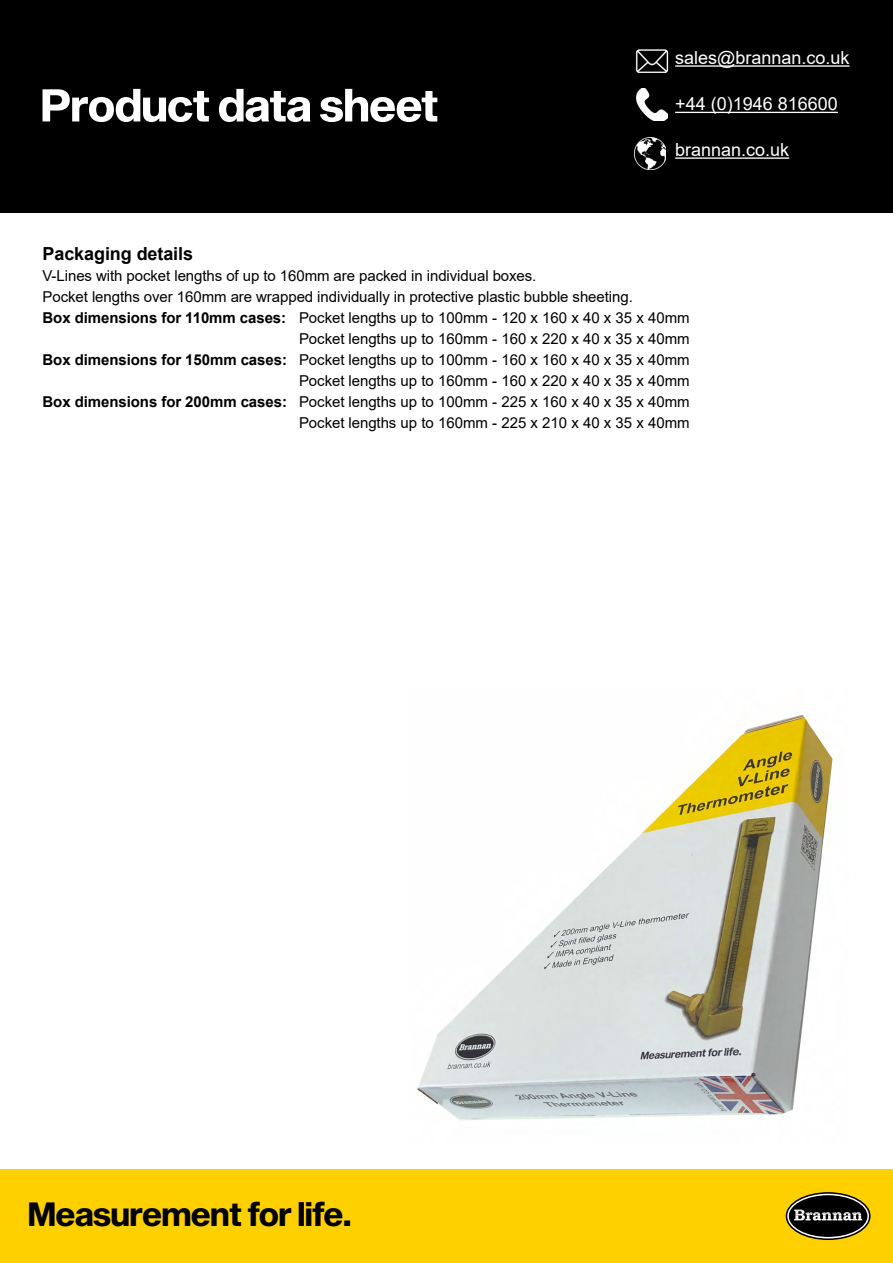
<style>
.page{position:relative;width:893px;height:1263px;background:#fff}
.page>*{position:absolute;margin:0;border:0;box-sizing:border-box;transform-origin:0 0}
.t1{font:33px "Sequel Sans Bold Disp";color:#000}
.t2{font:18px "Arial";color:#fff}
.t3{font:700 18px "Arial";letter-spacing:-.005em;color:#000}
.t4{font:15px "Arial";letter-spacing:-.005em;color:#000}
.s1{font-weight:700}
</style>
<div class="page">
<div style="left:0;top:0;width:893px;height:213px;background:#000"></div>
<div style="left:0;top:1169px;width:893px;height:94px;background:#ffd000"></div>
<svg style="left:786px;top:1193px;width:84px;height:46px"></svg>
<div style="left:786px;top:1192px;width:85px;height:48px;border:2px solid #000;border-radius:50%"></div>
<div style="left:789px;top:1195px;width:78px;height:42px;background:#000;border-radius:50%"></div>
<svg style="left:794px;top:1209px;width:68px;height:11px"></svg>
<img style="left:635px;top:50px;width:34px;height:22px">
<hr style="left:675px;top:65px;width:175px;height:2px;background:#fff">
<img style="left:637px;top:89px;width:30px;height:32px">
<hr style="left:675px;top:112px;width:163px;height:1px;background:#fff">
<img style="left:635px;top:137px;width:31px;height:32px">
<hr style="left:675px;top:157px;width:114px;height:2px;background:#fff">
<svg style="left:43px;top:89px;width:394px;height:33px"></svg>
<img style="left:417px;top:714px;width:416px;height:407px">
<p class="t2" style="left:675px;top:45px;width:176px">sales@brannan.co.uk</p>
<p class="t2" style="left:675px;top:92px;width:164px">+44 (0)1946 816600</p>
<p class="t2" style="left:675px;top:137px;width:116px">brannan.co.uk</p>
<p class="t3" style="left:43px;top:241px;width:152px">Packaging details</p>
<p class="t4" style="left:43px;top:265px;width:495px">V-Lines with pocket lengths of up to 160mm are packed in individual boxes.</p>
<p class="t4" style="left:43px;top:286px;width:592px">Pocket lengths over 160mm are wrapped individually in protective plastic bubble sheeting.</p>
<p class="t4" style="left:43px;top:307px;width:649px"><span class="s1">Box dimensions for 110mm cases:</span> Pocket lengths up to 100mm - 120 x 160 x 40 x 35 x 40mm</p>
<p class="t4" style="left:299px;top:328px;width:392px">Pocket lengths up to 160mm - 160 x 220 x 40 x 35 x 40mm</p>
<p class="t4" style="left:43px;top:349px;width:649px"><span class="s1">Box dimensions for 150mm cases:</span> Pocket lengths up to 100mm - 160 x 160 x 40 x 35 x 40mm</p>
<p class="t4" style="left:299px;top:370px;width:392px">Pocket lengths up to 160mm - 160 x 220 x 40 x 35 x 40mm</p>
<p class="t4" style="left:43px;top:391px;width:649px"><span class="s1">Box dimensions for 200mm cases:</span> Pocket lengths up to 100mm - 225 x 160 x 40 x 35 x 40mm</p>
<p class="t4" style="left:299px;top:412px;width:392px">Pocket lengths up to 160mm - 225 x 210 x 40 x 35 x 40mm</p>
<h1 class="t1" style="left:28px;top:1191px;width:325px">Measurement for life.</h1>
</div>
